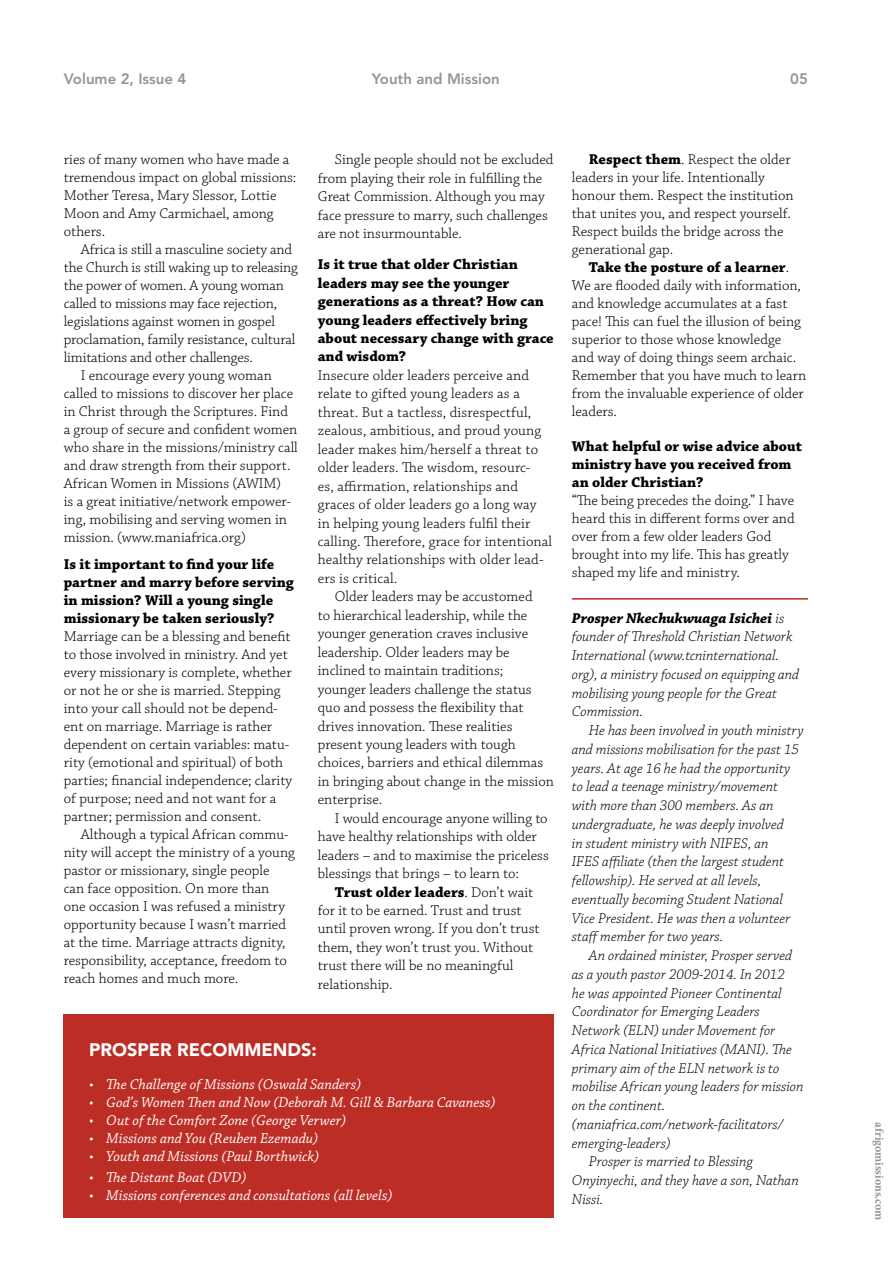
<style>
.page{position:relative;width:893px;height:1263px;background:#fff}
.page>*{position:absolute;margin:0;border:0;box-sizing:border-box;transform-origin:0 0}
.t1{font:900 18px "Avenir";color:#fff}
.t2{font:300 15px/18px "Chaparral Pro";color:#000}
.t3{font:italic 300 15px/18.8px "Chaparral Pro";color:#000}
.t4{font:700 15px/18px "Chaparral Pro";color:#000}
.t5{font:italic 15px "Chaparral Pro";color:#fff}
.t6{font:800 15px "Avenir";color:#939598}
.t7{font:700 12px "Minion Pro";color:#939598}
.s1{font-weight:700}
</style>
<div class="page">
<div style="left:64px;top:1014px;width:490px;height:203px;background:#bc2d26"></div>
<hr style="left:572px;top:598px;width:236px;height:2px;background:#bd2919">
<p class="t6" style="left:64px;top:70px;width:124px">Volume 2, Issue 4</p>
<p class="t6" style="left:372px;top:70px;width:130px">Youth and Mission</p>
<p class="t6" style="left:790px;top:70px;width:19px">05</p>
<p class="t2" style="left:64px;top:151px;width:234px">ries of many women who have made a tremendous impact on global missions:<br>Mother Teresa, Mary Slessor, Lottie<br>Moon and Amy Carmichael, among others.</p>
<p class="t2" style="left:81px;top:241px;width:213px">Africa is still a masculine society and</p>
<p class="t2" style="left:64px;top:259px;width:236px">the Church is still waking up to releasing</p>
<p class="t2" style="left:64px;top:277px;width:222px">the power of women. A young woman</p>
<p class="t2" style="left:64px;top:295px;width:215px">called to missions may face rejection,</p>
<p class="t2" style="left:64px;top:313px;width:213px">legislations against women in gospel</p>
<p class="t2" style="left:64px;top:331px;width:233px">proclamation, family resistance, cultural</p>
<p class="t2" style="left:64px;top:349px;width:191px">limitations and other challenges.</p>
<p class="t2" style="left:81px;top:367px;width:193px">I encourage every young woman</p>
<p class="t2" style="left:64px;top:385px;width:231px">called to missions to discover her place</p>
<p class="t2" style="left:64px;top:403px;width:226px">in Christ through the Scriptures. Find</p>
<p class="t2" style="left:64px;top:421px;width:235px">a group of secure and confident women</p>
<p class="t2" style="left:64px;top:439px;width:236px">who share in the missions/ministry call</p>
<p class="t2" style="left:64px;top:457px;width:228px">and draw strength from their support.</p>
<p class="t2" style="left:64px;top:475px;width:219px">African Women in Missions (AWIM)</p>
<p class="t2" style="left:64px;top:493px;width:229px">is a great initiative/network empower-</p>
<p class="t2" style="left:64px;top:511px;width:225px">ing, mobilising and serving women in</p>
<p class="t2" style="left:64px;top:529px;width:184px">mission. (www.maniafrica.org)</p>
<p class="t4" style="left:64px;top:556px;width:232px">Is it important to find your life partner and marry before serving in mission? Will a young single missionary be taken seriously?</p>
<p class="t2" style="left:64px;top:628px;width:230px">Marriage can be a blessing and benefit to those involved in ministry. And yet every missionary is complete, whether or not he or she is married. Stepping into your call should not be depend&shy;ent on marriage. Marriage is rather dependent on certain variables: matu&shy;rity (emotional and spiritual) of both parties; financial independence; clarity of purpose; need and not want for a partner; permission and consent.</p>
<p class="t2" style="left:64px;top:826px;width:233px;text-indent:17px">Although a typical African commu&shy;nity will accept the ministry of a young pastor or missionary, single people<br>can face opposition. On more than one occasion I was refused a ministry opportunity because I wasn’t married at the time. Marriage attracts dignity, responsibility, acceptance, freedom to reach homes and much more.</p>
<p class="t2" style="left:318px;top:151px;width:237px;line-height:18.5px;text-indent:17px">Single people should not be excluded from playing their role in fulfilling the Great Commission. Although you may face pressure to marry, such challenges are not insurmountable.</p>
<p class="t4" style="left:318px;top:256px;width:237px;line-height:18.5px">Is it true that older Christian leaders may see the younger generations as a threat? How can young leaders effectively bring about necessary change with grace and wisdom?</p>
<p class="t2" style="left:318px;top:367px;width:236px;line-height:18.5px">Insecure older leaders perceive and relate to gifted young leaders as a threat. But a tactless, disrespectful, zealous, ambitious, and proud young leader makes him/herself a threat to older leaders. The wisdom, resourc-<br>es, affirmation, relationships and graces of older leaders go a long way<br>in helping young leaders fulfil their calling. Therefore, grace for intentional healthy relationships with older lead&shy;ers is critical.</p>
<p class="t2" style="left:318px;top:588px;width:238px;line-height:18.5px;text-indent:17px">Older leaders may be accustomed<br>to hierarchical leadership, while the younger generation craves inclusive leadership. Older leaders may be inclined to maintain traditions; younger leaders challenge the status quo and possess the flexibility that drives innovation. These realities present young leaders with tough choices, barriers and ethical dilemmas in bringing about change in the mission enterprise.</p>
<p class="t2" style="left:318px;top:809px;width:233px;line-height:18.5px;text-indent:17px">I would encourage anyone willing to have healthy relationships with older leaders – and to maximise the priceless blessings that brings – to learn to:</p>
<p class="t2" style="left:318px;top:883px;width:223px;line-height:18.5px;text-indent:17px"><span class="s1">Trust older leaders</span>. Don’t wait for it to be earned. Trust and trust until proven wrong. If you don’t trust them, they won’t trust you. Without trust there will be no meaningful relationship.</p>
<p class="t1" style="left:89px;top:1038px;width:36px">PROSP</p>
<p class="t1" style="left:149px;top:1038px;width:68px">ER RECOMM</p>
<p class="t1" style="left:262px;top:1038px;width:57px">EN DS:</p>
<p class="t5" style="left:89px;top:1076px;width:273px">• The Challenge of Missions (Oswald Sanders)</p>
<p class="t5" style="left:89px;top:1094px;width:408px">• God’s Women Then and Now (Deborah M. Gill &amp; Barbara Cavaness)</p>
<p class="t5" style="left:89px;top:1112px;width:259px">• Out of the Comfort Zone (George Verwer)</p>
<p class="t5" style="left:89px;top:1130px;width:230px">• Missions and You (Reuben Ezemadu)</p>
<p class="t5" style="left:89px;top:1148px;width:231px">• Youth and Missions (Paul Borthwick)</p>
<p class="t5" style="left:89px;top:1169px;width:159px">• The Distant Boat (DVD)</p>
<p class="t5" style="left:89px;top:1187px;width:305px">• Missions conferences and consultations (all levels)</p>
<p class="t2" style="left:572px;top:151px;width:223px;text-indent:17px"><span class="s1">Respect them</span>. Respect the older leaders in your life. Intentionally honour them. Respect the institution that unites you, and respect yourself.<br>Respect builds the bridge across the generational gap.</p>
<p class="t2" style="left:572px;top:259px;width:236px;text-indent:17px"><span class="s1">Take the posture of a learner</span>.<br>We are flooded daily with information, and knowledge accumulates at a fast pace! This can fuel the illusion of being superior to those whose knowledge and way of doing things seem archaic.<br>Remember that you have much to learn from the invaluable experience of older leaders.</p>
<p class="t4" style="left:572px;top:438px;width:232px">What helpful or wise advice about ministry have you received from an older Christian?</p>
<p class="t2" style="left:572px;top:492px;width:224px">“The being precedes the doing.” I have heard this in different forms over and over from a few older leaders God brought into my life. This has greatly shaped my life and ministry.</p>
<p class="t3" style="left:572px;top:609px;width:229px"><span class="s1">Prosper Nkechukwuaga Isichei</span> is founder of Threshold Christian Network International (www.tcninternational. org), a ministry focused on equipping and mobilising young people for the Great Commission.</p>
<p class="t3" style="left:572px;top:722px;width:233px;text-indent:17px">He has been involved in youth ministry and missions mobilisation for the past 15 years. At age 16 he had the opportunity to lead a teenage ministry/movement with more than 300 members. As an undergraduate, he was deeply involved<br>in student ministry with NIFES, an<br>IFES affiliate (then the largest student fellowship). He served at all levels, eventually becoming Student National Vice President. He was then a volunteer staff member for two years.</p>
<p class="t3" style="left:589px;top:947px;width:205px">An ordained minister, Prosper served</p>
<p class="t3" style="left:572px;top:965px;width:215px">as a youth pastor 2009-2014. In 2012</p>
<p class="t3" style="left:572px;top:984px;width:211px">he was appointed Pioneer Continental</p>
<p class="t3" style="left:572px;top:1003px;width:189px">Coordinator for Emerging Leaders</p>
<p class="t3" style="left:572px;top:1022px;width:205px">Network (ELN) under Movement for</p>
<p class="t3" style="left:572px;top:1040px;width:222px">Africa National Initiatives (MANI). The</p>
<p class="t3" style="left:572px;top:1059px;width:209px">primary aim of the ELN network is to</p>
<p class="t3" style="left:572px;top:1078px;width:233px">mobilise African young leaders for mission</p>
<p class="t3" style="left:572px;top:1097px;width:95px">on the continent.</p>
<p class="t3" style="left:572px;top:1115px;width:213px">(maniafrica.com/network-facilitators/</p>
<p class="t3" style="left:572px;top:1134px;width:100px">emerging-leaders)</p>
<p class="t3" style="left:589px;top:1153px;width:165px">Prosper is married to Blessing</p>
<p class="t3" style="left:572px;top:1172px;width:228px">Onyinyechi, and they have a son, Nathan</p>
<p class="t3" style="left:572px;top:1190px;width:33px">Nissi.</p>
<p class="t7" style="left:888px;top:1122px;width:100px;rotate:90deg">afrigomissions.com</p>
</div>
